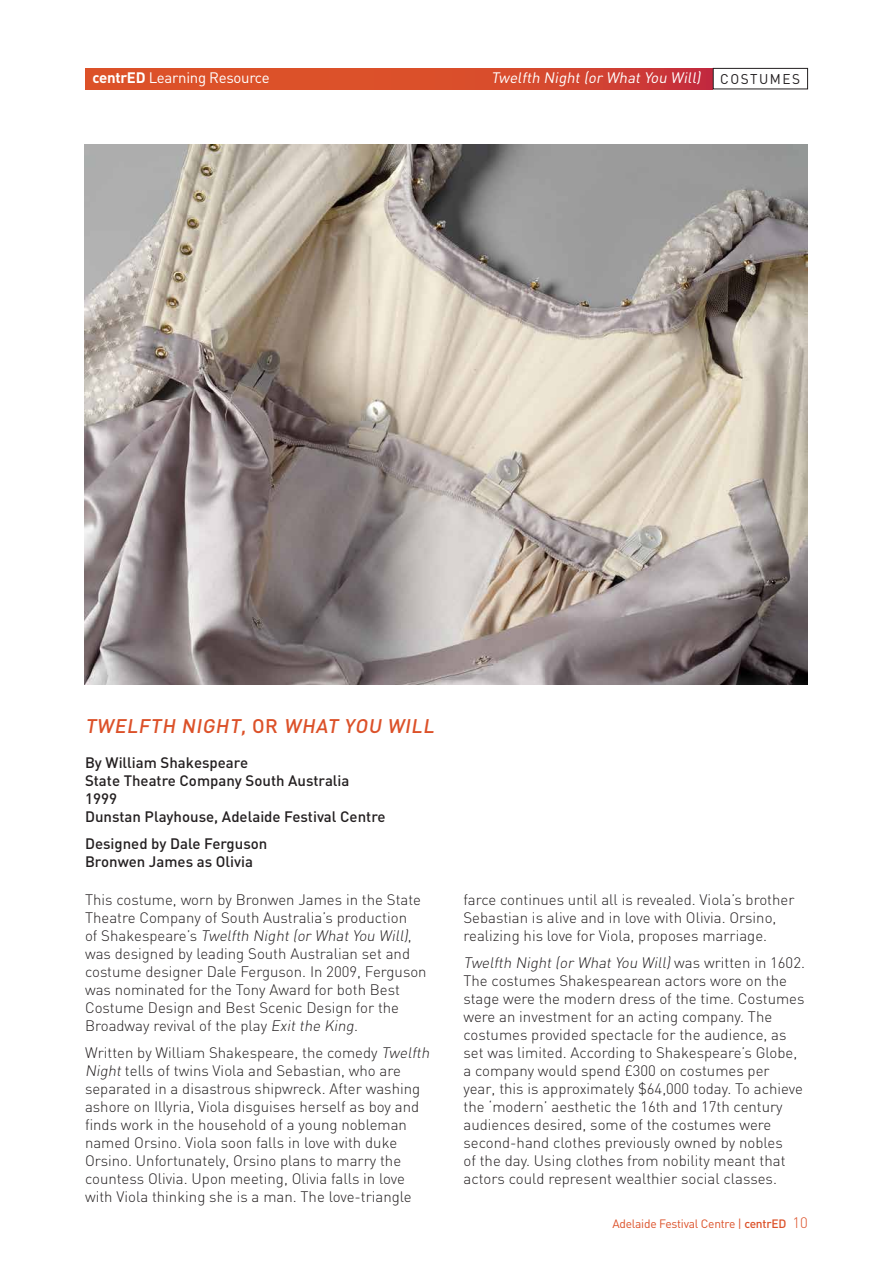
<style>
.page{position:relative;width:893px;height:1263px;background:#fff}
.page>*{position:absolute;margin:0;border:0;box-sizing:border-box;transform-origin:0 0}
.t1{font:italic 500 19.5px "DIN";color:#dc5129}
.t2{font:300 15px/18px "DIN";color:#231f20}
.t3{font:500 15px/18px "DIN";color:#231f20}
.t4{font:italic 15px "DIN";color:#fff}
.t5{font:15px "DIN";letter-spacing:-.02em;color:#fff}
.t6{font:13.95px "DIN";letter-spacing:.11em;color:#231f20}
.t7{font:12px "DIN";letter-spacing:-.02em;color:#dc5129}
.s1{font-weight:700}
.s2{font-style:normal}
.s3{font-style:italic}
.s4{font-weight:500}
.s5{font-weight:300;font-size:15px}
</style>
<div class="page">
<svg style="left:85px;top:68px;width:628px;height:21px;background:#d74a2d"></svg>
<div style="left:713px;top:68px;width:95px;height:21px;border:1px solid #231f20"></div>
<img style="left:84px;top:145px;width:724px;height:540px">
<p class="t5" style="left:93px;top:69px;width:179px"><span class="s1">centrED</span> Learning Resource</p>
<p class="t4" style="left:491px;top:69px;width:214px">Twelfth Night(or WhatYou Will)</p>
<p class="t6" style="left:720px;top:70px;width:81px">COSTUMES</p>
<h1 class="t1" style="left:85px;top:714px;width:354px">TWELFTH NIGHT, <span class="s2">O R</span> WHAT YOU WILL</h1>
<p class="t3" style="left:85px;top:753px;width:302px">By William Shakespeare<br>State Theatre Company South Australia<br>1999<br>Dunstan Playhouse, Adelaide Festival Centre</p>
<p class="t3" style="left:85px;top:834px;width:184px">Designed by Dale Ferguson<br>Bronwen James as Olivia</p>
<p class="t2" style="left:85px;top:891px;width:343px">This costume, worn by Bronwen James in the State Theatre Company of South Australia’s production<br>o f S h a ke s p e a re ’s <span class="s3">Twelfth Night (or What You Will)</span>, was designed by leading South Australian set and costume designer Dale Ferguson. In 2009, Ferguson was nominated for the Tony Award for both Best Costume Design and Best Scenic Design for the Broadway revival of the play <span class="s3">Exit the King</span>.</p>
<p class="t2" style="left:85px;top:1043px;width:349px">Written by William Shakespeare, the comedy <span class="s3">Twelfth Night</span> tells of twins Viola and Sebastian, who are separated in a disastrous shipwreck. After washing ashore on Illyria, Viola disguises herself as boy and finds work in the household of a young nobleman named Orsino. Viola soon falls in love with duke Orsino. Unfortunately, Orsino plans to marry the countess Olivia. Upon meeting, Olivia falls in love with Viola thinking she is a man. The love-triangle</p>
<p class="t2" style="left:463px;top:891px;width:332px">farce continues until all is revealed. Viola’s brother<br>Sebastian is alive and in love with Olivia. Orsino, realizing his love for Viola, proposes marriage.</p>
<p class="t2" style="left:463px;top:953px;width:343px"><span class="s3">Twelfth Night (or What You Will)</span> wa s w ri tt e n i n 1 6 0 2 .<br>The costumes Shakespearean actors wore on the stage were the modern dress of the time. Costumes were an investment for an acting company. The costumes provided spectacle for the audience, as set was limited. According to Shakespeare’s Globe, a company would spend £300 on costumes per year, this is approximately $64,000 today. To achieve the ‘modern’ aesthetic the 16th and 17th century audiences desired, some of the costumes were second-hand clothes previously owned by nobles<br>of the day. Using clothes from nobility meant that actors could represent wealthier social classes.</p>
<p class="t7" style="left:612px;top:1216px;width:197px">Adelaide Festival Centre | <span class="s4">centrED</span> <span class="s5">10</span></p>
</div>
